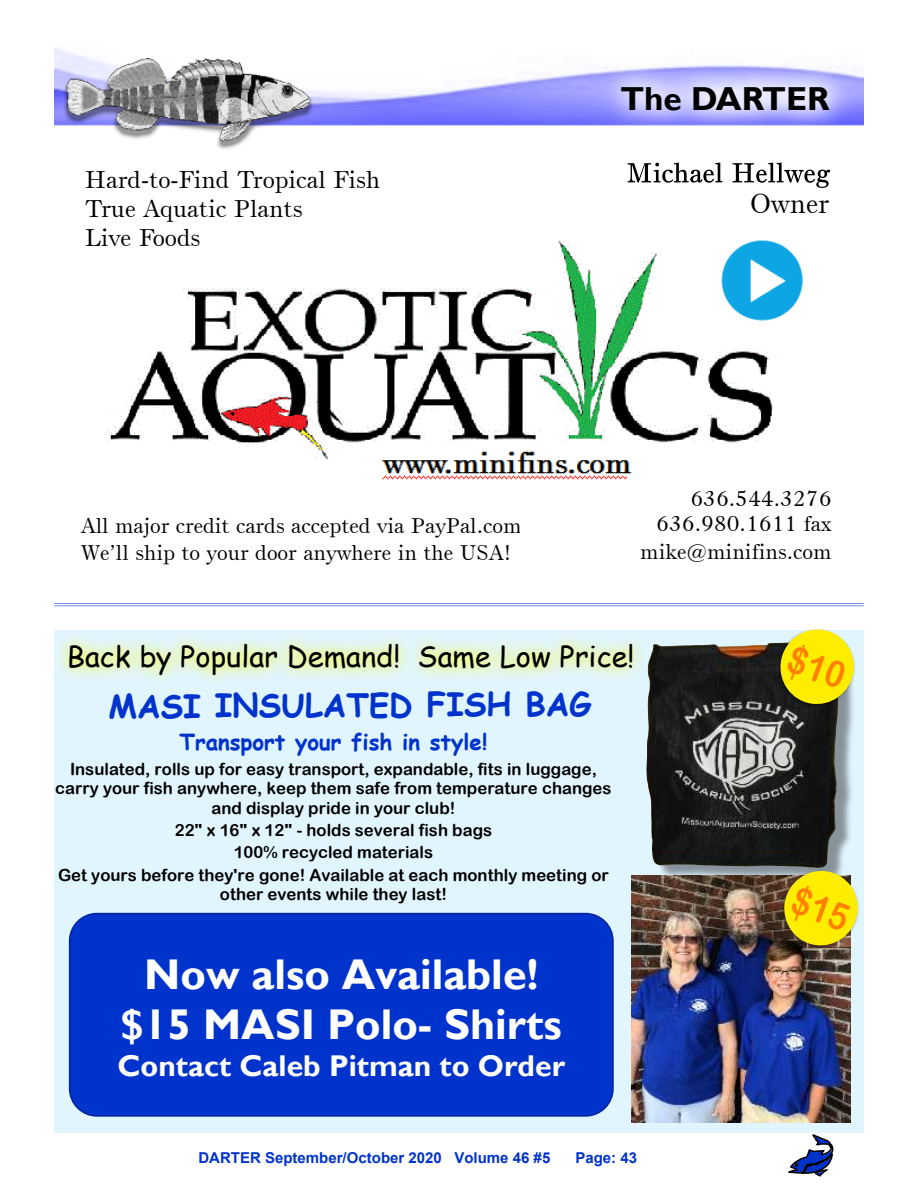
<style>
.page{position:relative;width:918px;height:1188px;background:#fff}
.page>*{position:absolute;margin:0;border:0;box-sizing:border-box;transform-origin:0 0}
.t1{font:700 42.9px/49.7px "Gill Sans";color:#fff;text-align:center}
.t2{font:700 33.15px "Gill Sans";color:#000}
.t3{font:700 32.4px "Comic Sans MS";letter-spacing:-.005em;color:#03c}
.t4{font:700 30px "Gill Sans";color:#fff}
.t5{font:29.1px "Comic Sans MS";color:#000}
.t6{font:27px "Bruce Old Style BT";color:#000}
.t7{font:24px/29px "Bruce Old Style BT";color:#000}
.t8{font:700 22.35px "Comic Sans MS";color:#03c}
.t9{font:21px/26.5px "Bruce Old Style BT";color:#000}
.t10{font:16.65px/19.4px "Arial Rounded MT Bold";color:#000;text-align:center}
.t11{font:700 15px "Arial";color:#03c}
</style>
<div class="page">
<img style="left:54px;top:48px;width:532px;height:78px">
<img style="left:586px;top:65px;width:278px;height:61px">
<img style="left:61px;top:59px;width:255px;height:90px">
<img style="left:66px;top:59px;width:245px;height:82px">
<svg style="left:788px;top:1134px;width:46px;height:43px"></svg>
<img style="left:108px;top:240px;width:665px;height:240px">
<div style="left:85px;top:164px;width:311px;height:87px;background:#fff"></div>
<svg style="left:628px;top:163px;width:94px;height:20px"></svg>
<svg style="left:732px;top:163px;width:98px;height:25px"></svg>
<img style="left:711px;top:240px;width:92px;height:91px">
<hr style="left:54px;top:606px;width:810px;height:1px;background:#03c">
<hr style="left:54px;top:603px;width:810px;height:1px;background:#03c">
<div style="left:54px;top:630px;width:810px;height:503px;background:#e1f5ff"></div>
<img style="left:646px;top:724px;width:207px;height:152px">
<img style="left:646px;top:644px;width:199px;height:225px">
<div style="left:69px;top:913px;width:545px;height:204px;background:#03c;border:2px solid #00269a;border-radius:27px"></div>
<img style="left:763px;top:642px;width:90px;height:82px">
<img style="left:632px;top:876px;width:219px;height:247px">
<img style="left:58px;top:636px;width:610px;height:61px">
<img style="left:767px;top:857px;width:86px;height:109px">
<svg style="left:776px;top:629px;width:79px;height:80px"></svg>
<svg style="left:780px;top:866px;width:79px;height:84px"></svg>
<h3 class="t7" style="left:85px;top:168px;width:297px">Hard-to-Find Tropical Fish<br>True Aquatic Plants<br>Live Foods</h3>
<p class="t9" style="left:81px;top:514px;width:442px;line-height:27.2px">All major credit cards accepted via PayPal.com<br>We’ll ship to your door anywhere in the USA!</p>
<h2 class="t2" style="left:620px;top:87px;width:211px">The DARTER</h2>
<h3 class="t6" style="left:750px;top:193px;width:81px">Owner</h3>
<p class="t9" style="left:640px;top:487px;width:193px;text-align:right">636.544.3276<br>636.980.1611 fax mike@minifins.com</p>
<h3 class="t5" style="left:67px;top:644px;width:569px">Back by Popular Demand! Same Low Price!</h3>
<h3 class="t3" style="left:109px;top:691px;width:484px">MASI INSULATED FISH BAG</h3>
<h3 class="t8" style="left:180px;top:732px;width:309px">Transport your fish in style!</h3>
<p class="t10" style="left:55px;top:761px;width:558px">Insulated, rolls up for easy transport, expandable, fits in luggage, carry your fish anywhere, keep them safe from temperature changes and display pride in your club!</p>
<p class="t10" style="left:58px;top:821px;width:552px;line-height:22.4px">22" x 16" x 12" - holds several fish bags<br>100% recycled materials<br>Get yours before they're gone! Available at each monthly meeting or</p>
<p class="t10" style="left:220px;top:886px;width:228px">other events while they last!</p>
<h1 class="t1" style="left:121px;top:954px;width:443px">Now also Available! $15 MASI Polo- Shirts</h1>
<h3 class="t4" style="left:117px;top:1056px;width:449px">Contact Caleb Pitman to Order</h3>
<p class="t11" style="left:198px;top:1152px;width:353px">DARTER September/October 2020 Volume 46 #5</p>
<p class="t11" style="left:575px;top:1152px;width:63px">Page: 43</p>
</div>
